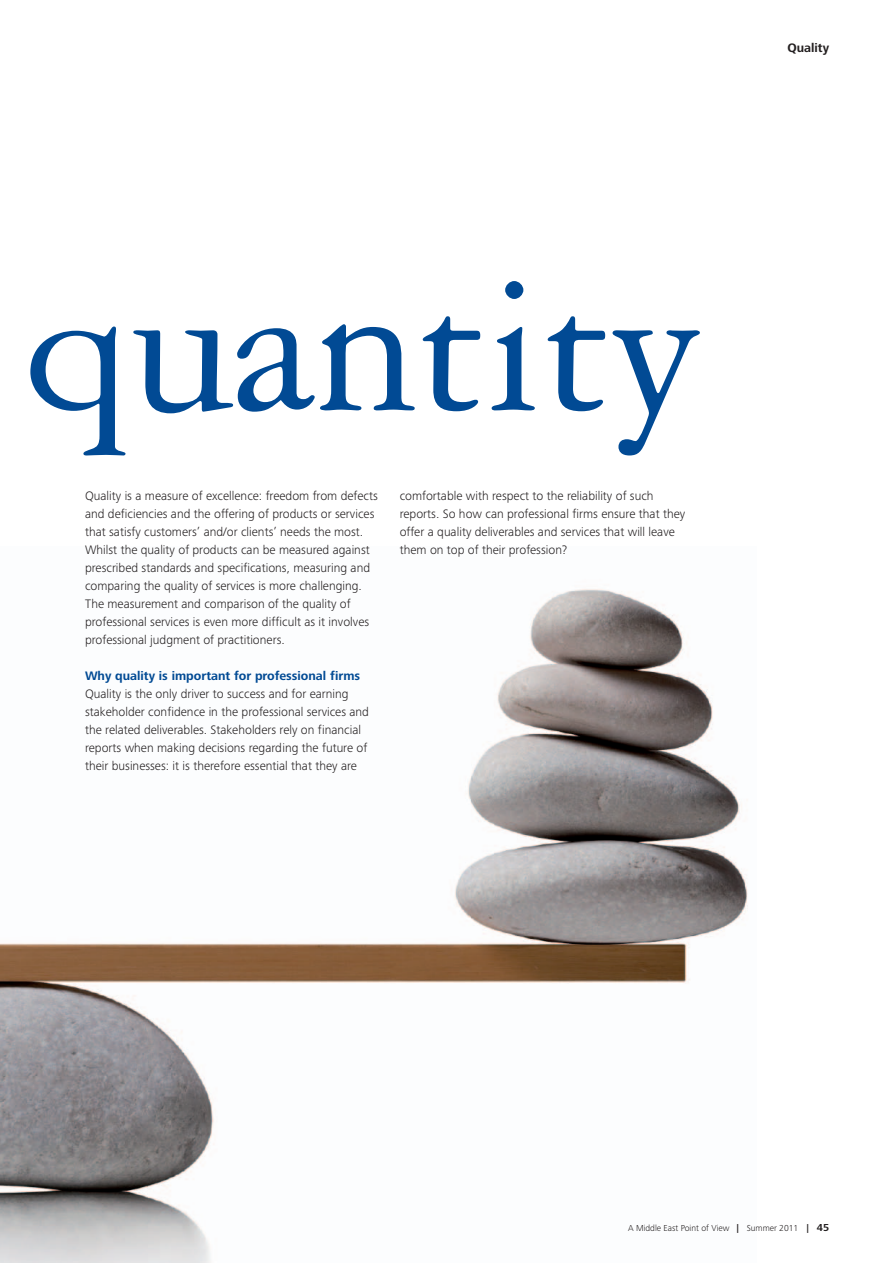
<style>
.page{position:relative;width:893px;height:1263px;background:#fff}
.page>*{position:absolute;margin:0;border:0;box-sizing:border-box;transform-origin:0 0}
.t1{font:208.65px "Garamond 3 LT Std";letter-spacing:-.01em;color:#014a94}
.t2{font:300 12.75px/18px "Frutiger Next Pro";color:#231f20}
.t3{font:700 12.75px "Frutiger Next Pro";color:#014a94}
.t4{font:700 12.75px "Frutiger Next Pro";color:#231f20}
.t5{font:300 9px "Frutiger Next Pro";color:#231f20}
.s1{font-weight:700}
.s2{font-weight:700;font-size:10.5px}
</style>
<div class="page">
<img style="left:0;top:589px;width:748px;height:674px">
<p class="t4" style="left:787px;top:43px;width:43px">Quality</p>
<h1 class="t1" style="left:26px;top:276px;width:679px">quantity</h1>
<p class="t2" style="left:85px;top:488px;width:294px">Quality is a measure of excellence: freedom from defects and deficiencies and the offering of products or services that satisfy customers’ and/or clients’ needs the most.<br>Whilst the quality of products can be measured against prescribed standards and specifications, measuring and comparing the quality of services is more challenging.<br>The measurement and comparison of the quality of professional services is even more difficult as it involves professional judgment of practitioners.</p>
<p class="t3" style="left:85px;top:672px;width:277px">Why quality is important for professional firms</p>
<p class="t2" style="left:85px;top:686px;width:286px">Quality is the only driver to success and for earning stakeholder confidence in the professional services and the related deliverables. Stakeholders rely on financial reports when making decisions regarding the future of their businesses: it is therefore essential that they are</p>
<p class="t2" style="left:400px;top:488px;width:287px">comfortable with respect to the reliability of such reports. So how can professional firms ensure that they offer a quality deliverables and services that will leave them on top of their profession?</p>
<p class="t5" style="left:628px;top:1225px;width:203px">A Middle East Point of View <span class="s1">|</span> Summer 2011 <span class="s1">|</span> <span class="s2">45</span></p>
</div>
